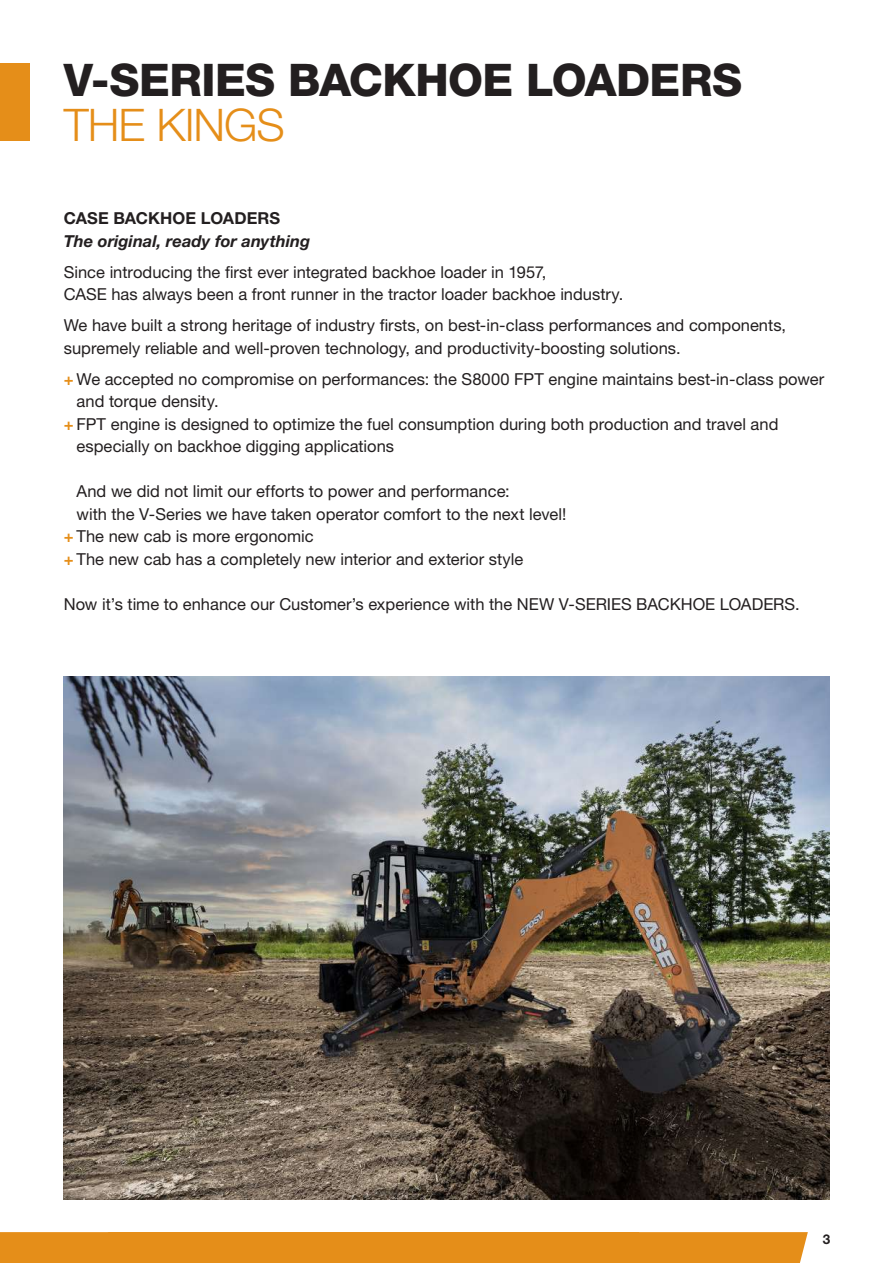
<style>
.page{position:relative;width:893px;height:1263px;background:#fff}
.page>*{position:absolute;margin:0;border:0;box-sizing:border-box;transform-origin:0 0}
.t1{font:800 45px "Helvetica Neue LT Pro";letter-spacing:-.015em;color:#231f20}
.t2{font:300 45px "Helvetica Neue LT Pro";letter-spacing:-.025em;color:#e58e19}
.t3{font:16.5px/22.5px "Helvetica Neue LT Pro";color:#231f20}
.t4{font:italic 700 16.5px "Helvetica Neue LT Std";color:#231f20}
.t5{font:700 16.5px "Helvetica Neue LT Pro";letter-spacing:.005em;color:#231f20}
.t6{font:700 13.5px "Helvetica Neue LT Std";color:#231f20}
.s1{font-weight:700;color:#e58e19}
</style>
<div class="page">
<div style="left:0;top:1232px;width:808px;height:31px;background:#e58e19"></div>
<div style="left:0;top:64px;width:30px;height:77px;background:#e58e19"></div>
<img style="left:64px;top:676px;width:765px;height:523px">
<h1 class="t1" style="left:64px;top:53px;width:680px">V-SERIES BACKHOE LOADERS</h1>
<h1 class="t2" style="left:64px;top:97px;width:222px">THE KINGS</h1>
<p class="t5" style="left:64px;top:208px;width:218px">CASE BACKHOE LOADERS</p>
<p class="t4" style="left:64px;top:231px;width:248px">The original, ready for anything</p>
<p class="t3" style="left:64px;top:261px;width:561px">Since introducing the first ever integrated backhoe loader in 1957,<br>CASE has always been a front runner in the tractor loader backhoe industry.</p>
<p class="t3" style="left:64px;top:314px;width:724px">We have built a strong heritage of industry firsts, on best-in-class performances and components, supremely reliable and well-proven technology, and productivity-boosting solutions.</p>
<p class="t3" style="left:64px;top:368px;width:762px"><span class="s1">+</span> We accepted no compromise on performances: the S8000 FPT engine maintains best-in-class power</p>
<p class="t3" style="left:77px;top:390px;width:144px">and torque density.</p>
<p class="t3" style="left:64px;top:413px;width:716px"><span class="s1">+</span> FPT engine is designed to optimize the fuel consumption during both production and travel and</p>
<p class="t3" style="left:77px;top:435px;width:319px">especially on backhoe digging applications</p>
<p class="t3" style="left:77px;top:480px;width:435px">And we did not limit our efforts to power and performance:</p>
<p class="t3" style="left:77px;top:503px;width:491px">with the V-Series we have taken operator comfort to the next level!</p>
<p class="t3" style="left:64px;top:525px;width:251px"><span class="s1">+</span> The new cab is more ergonomic</p>
<p class="t3" style="left:64px;top:548px;width:461px"><span class="s1">+</span> The new cab has a completely new interior and exterior style</p>
<p class="t3" style="left:64px;top:593px;width:737px">Now it’s time to enhance our Customer’s experience with the NEW V-SERIES BACKHOE LOADERS.</p>
<p class="t6" style="left:823px;top:1230px;width:9px">3</p>
</div>
